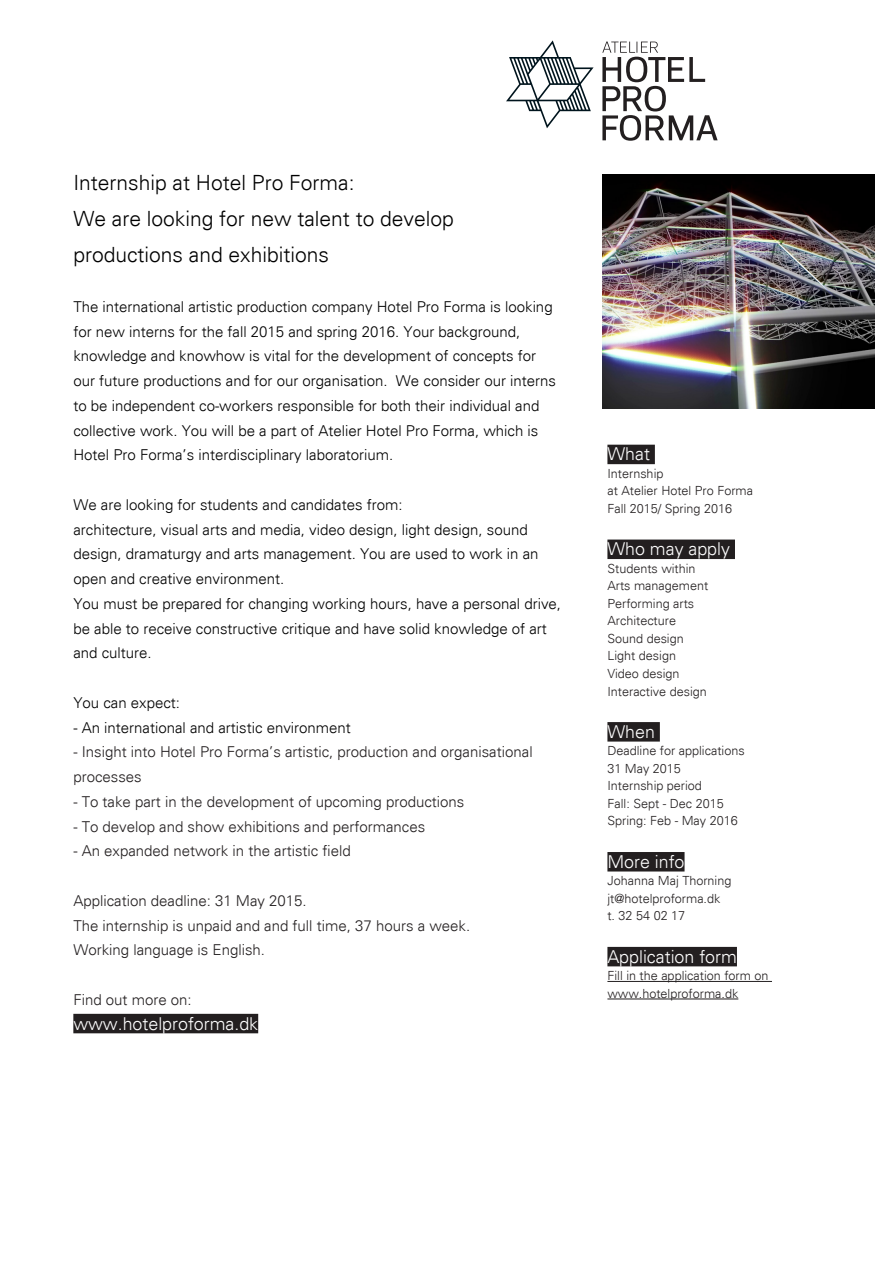
<style>
.page{position:relative;width:893px;height:1263px;background:#fff}
.page>*{position:absolute;margin:0;border:0;box-sizing:border-box;transform-origin:0 0}
.t1{font:300 21px/36.3px "Univers";color:#000}
.t2{font:300 17.85px "Univers";color:#fff}
.t3{font:300 15px/24.8px "Univers";color:#000}
.t4{font:300 15px/24.8px "Univers";color:#231f20}
.t5{font:300 12.6px/17.5px "Univers";color:#231f20}
</style>
<div class="page">
<div style="left:73px;top:1014px;width:185px;height:19px;background:#231f20"></div>
<img style="left:602px;top:174px;width:273px;height:234px">
<div style="left:607px;top:445px;width:48px;height:19px;background:#231f20"></div>
<div style="left:607px;top:539px;width:128px;height:20px;background:#231f20"></div>
<div style="left:607px;top:722px;width:53px;height:19px;background:#231f20"></div>
<div style="left:607px;top:852px;width:77px;height:19px;background:#231f20"></div>
<div style="left:607px;top:947px;width:130px;height:19px;background:#231f20"></div>
<hr style="left:607px;top:981px;width:165px;height:1px;background:#231f20">
<hr style="left:607px;top:999px;width:131px;height:1px;background:#231f20">
<svg style="left:506px;top:40px;width:88px;height:88px"></svg>
<svg style="left:602px;top:42px;width:116px;height:99px"></svg>
<p class="t1" style="left:73px;top:164px;width:283px">Internship at Hotel Pro Forma:</p>
<p class="t1" style="left:73px;top:200px;width:382px">We are looking for new talent to develop productions and exhibitions</p>
<p class="t3" style="left:73px;top:294px;width:484px">The international artistic production company Hotel Pro Forma is looking for new interns for the fall 2015 and spring 2016. Your background, knowledge and knowhow is vital for the development of concepts for our future productions and for our organisation. We consider our interns to be independent co-workers responsible for both their individual and collective work. You will be a part of Atelier Hotel Pro Forma, which is Hotel Pro Forma’s interdisciplinary laboratorium.</p>
<p class="t3" style="left:73px;top:492px;width:489px">We are looking for students and candidates from:<br>architecture, visual arts and media, video design, light design, sound design, dramaturgy and arts management. You are used to work in an open and creative environment.<br>You must be prepared for changing working hours, have a personal drive, be able to receive constructive critique and have solid knowledge of art and culture.</p>
<p class="t3" style="left:73px;top:690px;width:108px">You can expect:</p>
<p class="t3" style="left:73px;top:715px;width:279px">- An international and artistic environment</p>
<p class="t4" style="left:73px;top:740px;width:461px">- Insight into Hotel Pro Forma’s artistic, production and organisational processes</p>
<p class="t4" style="left:73px;top:789px;width:392px">- To take part in the development of upcoming productions</p>
<p class="t4" style="left:73px;top:814px;width:353px">- To develop and show exhibitions and performances</p>
<p class="t4" style="left:73px;top:839px;width:279px">- An expanded network in the artistic field</p>
<p class="t4" style="left:73px;top:888px;width:398px">Application deadline: 31 May 2015.<br>The internship is unpaid and and full time, 37 hours a week.</p>
<p class="t4" style="left:73px;top:938px;width:193px">Working language is English.</p>
<p class="t4" style="left:73px;top:987px;width:120px">Find out more on:</p>
<p class="t2" style="left:73px;top:1012px;width:186px">www.hotelproforma.dk</p>
<p class="t2" style="left:607px;top:443px;width:44px">What</p>
<p class="t5" style="left:607px;top:465px;width:58px">Internship</p>
<p class="t5" style="left:607px;top:482px;width:147px">at Atelier Hotel Pro Forma<br>Fall 2015/ Spring 2016</p>
<p class="t2" style="left:607px;top:538px;width:124px">Who may apply</p>
<p class="t5" style="left:607px;top:560px;width:102px">Students within<br>Arts management<br>Performing arts</p>
<p class="t5" style="left:607px;top:612px;width:78px">Architecture<br>Sound design</p>
<p class="t5" style="left:607px;top:647px;width:70px">Light design</p>
<p class="t5" style="left:607px;top:665px;width:74px">Video design</p>
<p class="t5" style="left:607px;top:682px;width:101px">Interactive design</p>
<p class="t2" style="left:607px;top:721px;width:49px">When</p>
<p class="t5" style="left:607px;top:742px;width:139px">Deadline for applications<br>31 May 2015</p>
<p class="t5" style="left:607px;top:777px;width:96px">Internship period</p>
<p class="t5" style="left:607px;top:795px;width:118px">Fall: Sept - Dec 2015</p>
<p class="t5" style="left:607px;top:812px;width:132px">Spring: Feb - May 2016</p>
<p class="t2" style="left:607px;top:851px;width:79px">More info</p>
<p class="t5" style="left:607px;top:872px;width:125px">Johanna Maj Thorning</p>
<p class="t5" style="left:607px;top:890px;width:114px">jt@hotelproforma.dk</p>
<p class="t5" style="left:607px;top:907px;width:79px">t. 32 54 02 17</p>
<p class="t2" style="left:607px;top:945px;width:131px">Application form</p>
<p class="t5" style="left:607px;top:967px;width:163px">Fill in the application form on</p>
<p class="t5" style="left:607px;top:984px;width:132px">www.hotelproforma.dk</p>
</div>
